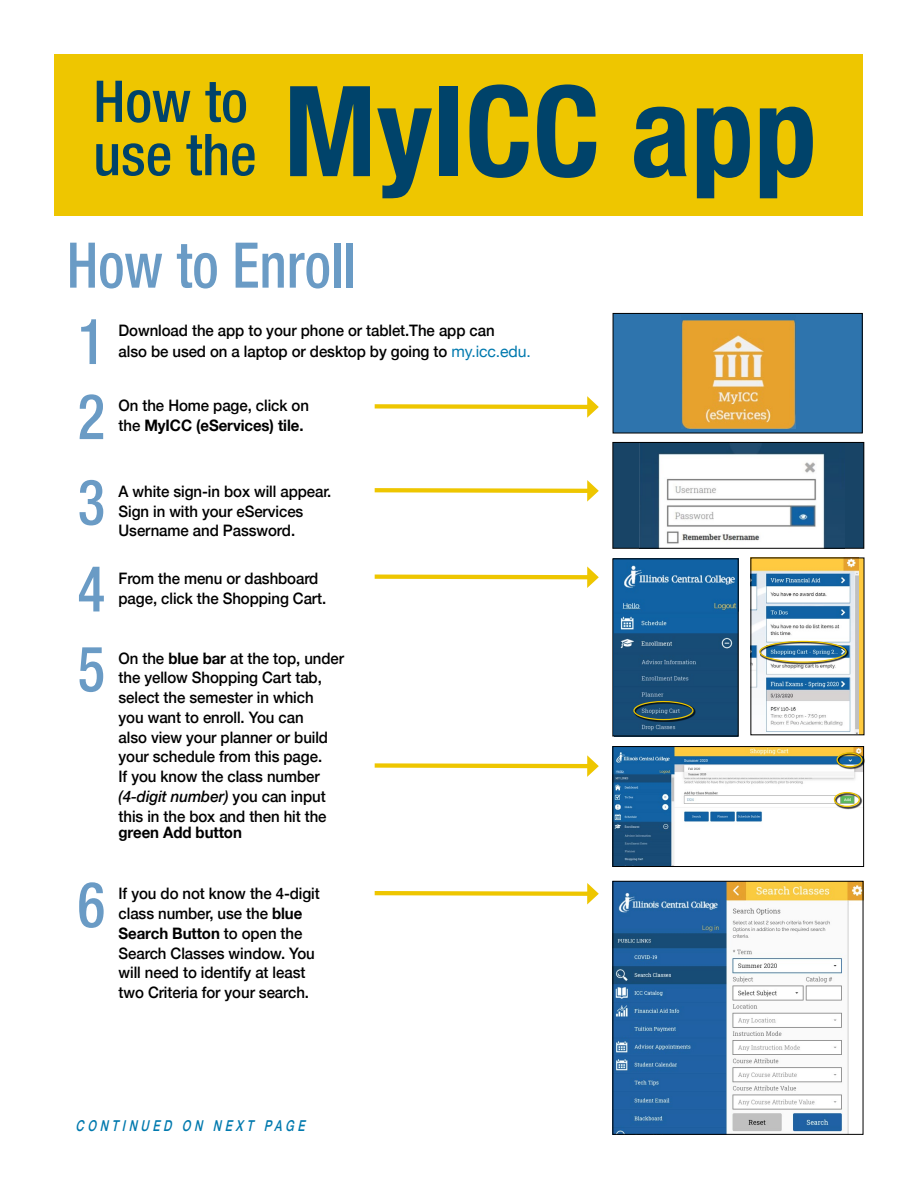
<style>
.page{position:relative;width:918px;height:1188px;background:#fff}
.page>*{position:absolute;margin:0;border:0;box-sizing:border-box;transform-origin:0 0}
.t1{font:700 condensed 126px "Helvetica Neue LT Std";color:#00436a}
.t2{font:500 condensed 63.15px "Helvetica Neue";color:#6a9bc5;scale:.9 1}
.t3{font:500 condensed 63px "Helvetica Neue";color:#6a9bc5;scale:.9 1}
.t4{font:500 condensed 57.75px/53.2px "Helvetica Neue";color:#00436a}
.t5{font:500 15.75px/19.8px "Helvetica Neue";letter-spacing:-.005em;color:#000;scale:.95 1}
.t6{font:700 15.75px "Helvetica Neue";letter-spacing:-.005em;color:#000;scale:.95 1}
.t7{font:italic 500 15px "Helvetica Neue";color:#0079ae;scale:.75 1}
.s1{font-weight:400;color:#0079ae}
.s2{font-weight:700}
.s3{font-style:italic}
</style>
<div class="page">
<div style="left:55px;top:55px;width:808px;height:161px;background:#eec600"></div>
<div style="left:613px;top:313px;width:249px;height:120px;background:#2e74ad"></div>
<div style="left:613px;top:313px;width:249px;height:120px;border:1px solid #000"></div>
<img style="left:682px;top:319px;width:113px;height:109px">
<svg style="left:374px;top:396px;width:225px;height:22px"></svg>
<svg style="left:374px;top:480px;width:225px;height:22px"></svg>
<svg style="left:374px;top:566px;width:225px;height:22px"></svg>
<svg style="left:374px;top:755px;width:225px;height:22px"></svg>
<svg style="left:374px;top:883px;width:225px;height:21px"></svg>
<div style="left:613px;top:442px;width:251px;height:106px;background:#184466"></div>
<img style="left:658px;top:453px;width:167px;height:93px">
<div style="left:613px;top:442px;width:251px;height:106px;border:1px solid #000"></div>
<img style="left:615px;top:561px;width:121px;height:173px">
<div style="left:751px;top:558px;width:113px;height:177px;background:linear-gradient(to bottom,#feca3f,#feca3f)"></div>
<img style="left:753px;top:560px;width:105px;height:173px">
<div style="left:634px;top:701px;width:61px;height:21px;background:#000;opacity:.75"></div>
<div style="left:633px;top:701px;width:61px;height:19px;border:1px solid #eec600;border-radius:50%"></div>
<div style="left:760px;top:641px;width:89px;height:24px;background:#000;opacity:.75"></div>
<div style="left:759px;top:641px;width:88px;height:22px;border:1px solid #eec600;border-radius:50%"></div>
<img style="left:615px;top:748px;width:247px;height:117px">
<div style="left:613px;top:746px;width:251px;height:121px;border:1px solid #000"></div>
<div style="left:837px;top:752px;width:28px;height:18px;background:#000;opacity:.75"></div>
<div style="left:836px;top:752px;width:27px;height:15px;border:1px solid #eec600;border-radius:50%"></div>
<div style="left:834px;top:792px;width:28px;height:17px;background:#000;opacity:.75"></div>
<div style="left:834px;top:792px;width:26px;height:15px;border:1px solid #eec600;border-radius:50%"></div>
<img style="left:615px;top:883px;width:246px;height:250px">
<div style="left:613px;top:881px;width:250px;height:254px;border:1px solid #000"></div>
<h3 class="t4" style="left:93px;top:74px;width:165px">How to use the</h3>
<h1 class="t1" style="left:283px;top:55px;width:535px">MyICC app</h1>
<h3 class="t3" style="left:67px;top:228px;width:323px">How to Enroll</h3>
<h2 class="t2" style="left:78px;top:304px;width:32px">1</h2>
<p class="t5" style="left:119px;top:319px;width:436px;line-height:21px">Download the app to your phone or tablet.The app can<br>also be used on a laptop or desktop by going to <span class="s1">my.icc.edu.</span></p>
<h2 class="t2" style="left:78px;top:379px;width:32px">2</h2>
<p class="t5" style="left:119px;top:395px;width:202px">On the Home page, click on the <span class="s2">MyICC (eServices) tile.</span></p>
<h2 class="t2" style="left:78px;top:465px;width:32px">3</h2>
<p class="t5" style="left:119px;top:480px;width:226px">A white sign-in box will appear.<br>Sign in with your eServices<br>Username and Password.</p>
<h2 class="t2" style="left:78px;top:551px;width:32px">4</h2>
<p class="t5" style="left:119px;top:567px;width:220px">From the menu or dashboard page, click the Shopping Cart.</p>
<h2 class="t2" style="left:78px;top:631px;width:32px">5</h2>
<p class="t5" style="left:119px;top:647px;width:239px">On the <span class="s2">blue bar</span> at the top, under the yellow Shopping Cart tab, select the semester in which<br>you want to enroll. You can<br>also view your planner or build your schedule from this page.<br>If you know the class number <span class="s3">(4-digit number)</span> you can input this in the box and then hit the</p>
<p class="t6" style="left:119px;top:820px;width:131px">green Add button</p>
<h2 class="t2" style="left:78px;top:867px;width:32px">6</h2>
<p class="t5" style="left:119px;top:883px;width:213px">If you do not know the 4-digit class number, use the <span class="s2">blue<br>Search Button</span> to open the<br>Search Classes window. You will need to identify at least two Criteria for your search.</p>
<p class="t7" style="left:76px;top:1113px;width:313px">CONTINUED ON NEXT PAGE</p>
</div>
